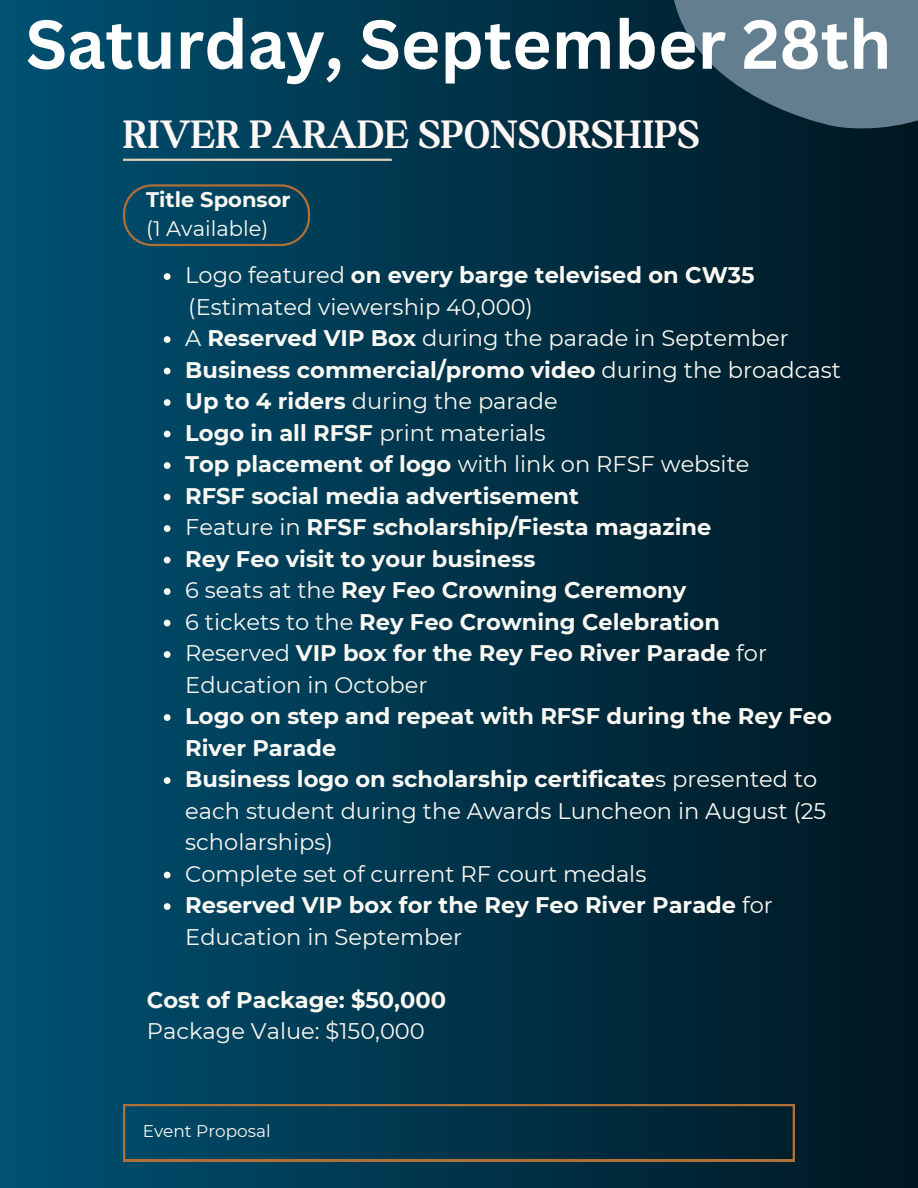
<style>
.page{position:relative;width:918px;height:1188px;background:#fff}
.page>*{position:absolute;margin:0;border:0;box-sizing:border-box;transform-origin:0 0}
.t1{font:700 67.5px "Canva Sans";color:#fff}
.t2{font:700 42.3px "Boston Angel";letter-spacing:.02em;color:#fff7f5}
.t3{font:700 22.5px/31.5px "Montserrat";color:#faf8f2}
.t4{font:22.5px/31.5px "Montserrat";color:#faf8f2}
.t5{font:700 21px/29.2px "Montserrat";color:#faf8f2}
.t6{font:16.95px "Montserrat";color:#faf8f2}
.s1{font-weight:400}
.s2{font-weight:700}
</style>
<div class="page">
<div style="left:0;top:0;width:918px;height:1188px;background:linear-gradient(to right,#005173,#001621)"></div>
<hr style="left:123px;top:159px;width:269px;height:2px;background:#ddd1b8">
<svg style="left:123px;top:1104px;width:672px;height:57px;background:#0e3848"></svg>
<svg style="left:123px;top:184px;width:187px;height:62px;background:#0e475c"></svg>
<svg style="left:607px;top:0;width:311px;height:184px;background:#2a4959"></svg>
<svg style="left:164px;top:273px;width:7px;height:7px"></svg>
<svg style="left:164px;top:336px;width:7px;height:7px"></svg>
<svg style="left:164px;top:368px;width:7px;height:6px"></svg>
<svg style="left:164px;top:399px;width:7px;height:7px"></svg>
<svg style="left:164px;top:431px;width:7px;height:6px"></svg>
<svg style="left:164px;top:462px;width:7px;height:7px"></svg>
<svg style="left:164px;top:494px;width:7px;height:6px"></svg>
<svg style="left:164px;top:525px;width:7px;height:7px"></svg>
<svg style="left:164px;top:557px;width:7px;height:6px"></svg>
<svg style="left:164px;top:588px;width:7px;height:7px"></svg>
<svg style="left:164px;top:620px;width:7px;height:6px"></svg>
<svg style="left:164px;top:651px;width:7px;height:7px"></svg>
<svg style="left:164px;top:714px;width:7px;height:7px"></svg>
<svg style="left:164px;top:777px;width:7px;height:7px"></svg>
<svg style="left:164px;top:872px;width:7px;height:6px"></svg>
<svg style="left:164px;top:903px;width:7px;height:7px"></svg>
<h3 class="t1" style="left:26px;top:-3px;width:867px">Saturday, September 28th</h3>
<p class="t2" style="left:123px;top:109px;width:578px">RIVER PARADE SPONSORSHIPS</p>
<h2 class="t5" style="left:146px;top:185px;width:146px">Title Sponsor <span class="s1">(1 Available)</span></h2>
<h3 class="t3" style="left:185px;top:259px;width:571px"><span class="s1">Logo featured</span> on every barge televised on CW35</h3>
<p class="t4" style="left:188px;top:291px;width:346px">(Estimated viewership 40,000)</p>
<h3 class="t4" style="left:185px;top:322px;width:605px">A <span class="s2">Reserved VIP Box</span> during the parade in September</h3>
<p class="t3" style="left:185px;top:354px;width:657px">Business commercial/promo video <span class="s1">during the broadcast</span></p>
<p class="t4" style="left:185px;top:385px;width:374px"><span class="s2">Up to 4 riders</span> during the parade</p>
<p class="t4" style="left:185px;top:417px;width:362px"><span class="s2">Logo in all RFSF</span> print materials</p>
<p class="t4" style="left:185px;top:448px;width:566px"><span class="s2">Top placement of logo</span> with link on RFSF website</p>
<p class="t3" style="left:185px;top:480px;width:395px">RFSF social media advertisement</p>
<p class="t3" style="left:185px;top:511px;width:528px"><span class="s1">Feature in</span> RFSF scholarship/Fiesta magazine</p>
<p class="t3" style="left:185px;top:543px;width:352px">Rey Feo visit to your business</p>
<p class="t3" style="left:185px;top:574px;width:503px"><span class="s1">6 seats at the</span> Rey Feo Crowning Ceremony</p>
<p class="t3" style="left:185px;top:606px;width:536px"><span class="s1">6 tickets to the</span> Rey Feo Crowning Celebration</p>
<p class="t4" style="left:185px;top:637px;width:583px">Reserved <span class="s2">VIP box for the Rey Feo River Parade</span> for<br>Education in October</p>
<p class="t3" style="left:185px;top:700px;width:648px">Logo on step and repeat with RFSF during the Rey Feo<br>River Parade</p>
<p class="t4" style="left:185px;top:763px;width:643px"><span class="s2">Business logo on scholarship certificate</span>s presented to each student during the Awards Luncheon in August (25 scholarships)</p>
<p class="t4" style="left:185px;top:858px;width:463px">Complete set of current RF court medals</p>
<p class="t3" style="left:185px;top:889px;width:589px">Reserved VIP box for the Rey Feo River Parade <span class="s1">for<br>Education in September</span></p>
<p class="t3" style="left:147px;top:984px;width:301px">Cost of Package: $50,000<br><span class="s1">Package Value: $150,000</span></p>
<h1 class="t6" style="left:143px;top:1121px;width:129px">Event Proposal</h1>
</div>
